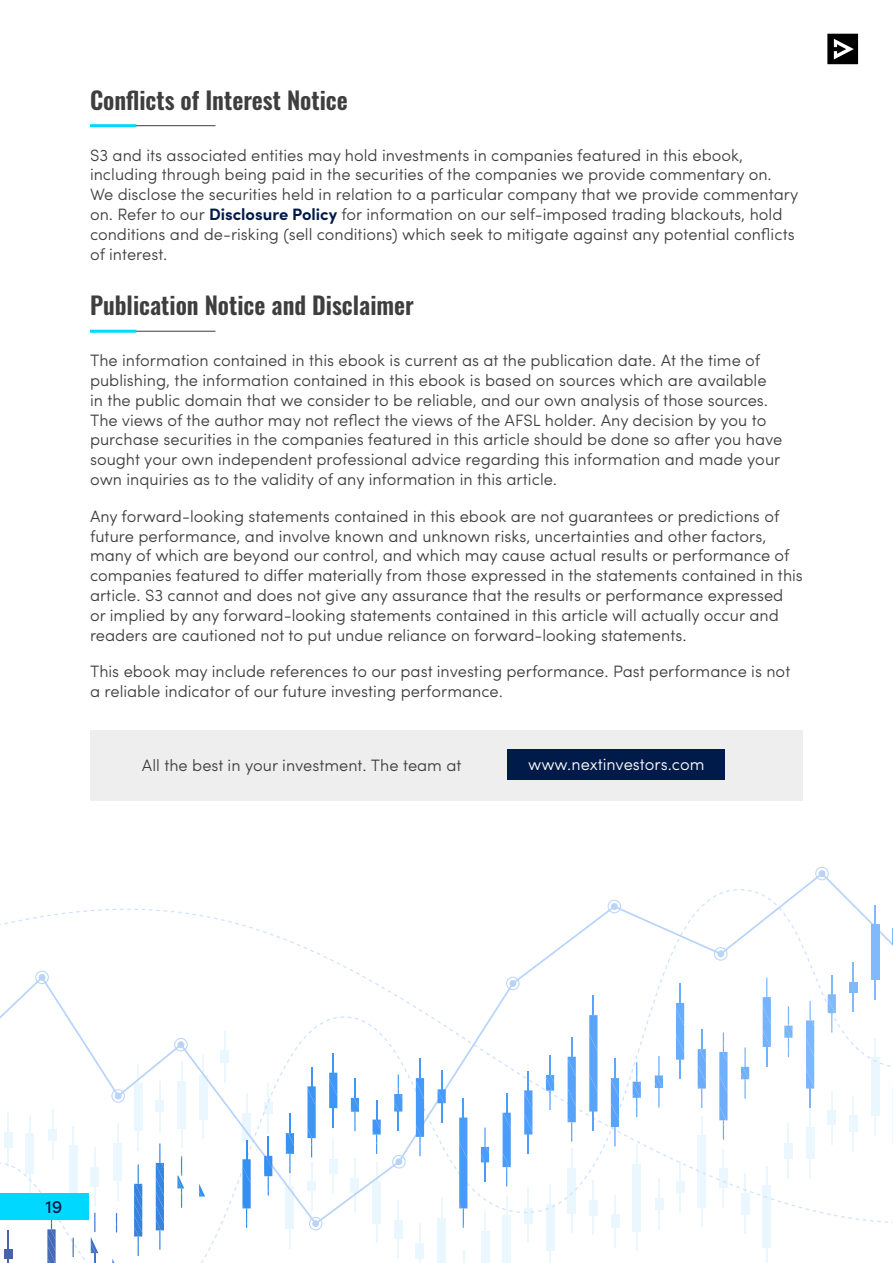
<style>
.page{position:relative;width:893px;height:1263px;background:#fff}
.page>*{position:absolute;margin:0;border:0;box-sizing:border-box;transform-origin:0 0}
.H1_final{font:600 24px "Oswald";color:#3e3e3f}
.t1{font:500 18px "Sofia Pro";color:#001a4a}
.body{font:300 16.5px/19.8px "Sofia Pro";color:#3e3e3f}
.body-2{font:300 16.5px "Sofia Pro";color:#fff}
.s1{font-weight:700;color:#001a4a}
</style>
<div class="page">
<div style="left:90px;top:730px;width:713px;height:71px;background:#eeeeef"></div>
<div style="left:507px;top:750px;width:218px;height:30px;background:#001a4a"></div>
<hr style="left:90px;top:125px;width:125px;height:1px;background:#3e3e3f">
<hr style="left:90px;top:331px;width:125px;height:1px;background:#3e3e3f">
<hr style="left:90px;top:124px;width:46px;height:3px;background:#01d8ff">
<hr style="left:90px;top:330px;width:46px;height:3px;background:#01d8ff">
<svg style="left:4px;top:1224px;width:767px;height:39px"></svg>
<svg style="left:309px;top:1224px;width:13px;height:6px"></svg>
<svg style="left:815px;top:867px;width:14px;height:6px"></svg>
<svg style="left:0;top:873px;width:893px;height:351px"></svg>
<div style="left:4px;top:1250px;width:8px;height:9px;background:#4761ab"></div>
<svg style="left:8px;top:1230px;width:1px;height:20px"></svg>
<svg style="left:47px;top:1220px;width:9px;height:43px"></svg>
<svg style="left:73px;top:1238px;width:1px;height:19px"></svg>
<svg style="left:91px;top:1213px;width:7px;height:50px"></svg>
<svg style="left:116px;top:1213px;width:1px;height:19px"></svg>
<svg style="left:134px;top:1164px;width:8px;height:92px"></svg>
<svg style="left:156px;top:1143px;width:8px;height:107px"></svg>
<svg style="left:177px;top:1156px;width:7px;height:52px"></svg>
<svg style="left:199px;top:1183px;width:6px;height:13px"></svg>
<svg style="left:242px;top:1140px;width:9px;height:88px"></svg>
<svg style="left:264px;top:1114px;width:8px;height:81px"></svg>
<svg style="left:286px;top:1114px;width:8px;height:59px"></svg>
<svg style="left:307px;top:1067px;width:9px;height:115px"></svg>
<svg style="left:329px;top:1053px;width:8px;height:74px"></svg>
<hr style="left:354px;top:1078px;width:2px;height:20px;background:#4096f5">
<svg style="left:351px;top:1098px;width:8px;height:33px"></svg>
<svg style="left:372px;top:1100px;width:9px;height:54px"></svg>
<svg style="left:394px;top:1075px;width:8px;height:56px"></svg>
<svg style="left:416px;top:1059px;width:8px;height:97px"></svg>
<svg style="left:438px;top:1070px;width:8px;height:52px"></svg>
<svg style="left:459px;top:1098px;width:8px;height:130px"></svg>
<svg style="left:481px;top:1127px;width:8px;height:35px"></svg>
<hr style="left:484px;top:1162px;width:2px;height:20px;background:#4799fa">
<svg style="left:503px;top:1093px;width:8px;height:93px"></svg>
<svg style="left:524px;top:1071px;width:8px;height:83px"></svg>
<svg style="left:546px;top:1056px;width:8px;height:54px"></svg>
<svg style="left:568px;top:1037px;width:8px;height:104px"></svg>
<svg style="left:589px;top:996px;width:8px;height:135px"></svg>
<svg style="left:611px;top:1059px;width:8px;height:87px"></svg>
<svg style="left:633px;top:1062px;width:8px;height:55px"></svg>
<svg style="left:655px;top:1056px;width:8px;height:51px"></svg>
<svg style="left:676px;top:1003px;width:8px;height:56px"></svg>
<hr style="left:679px;top:983px;width:2px;height:20px;background:#6babfc">
<hr style="left:679px;top:1059px;width:2px;height:20px;background:#69abfc">
<svg style="left:698px;top:1030px;width:8px;height:78px"></svg>
<svg style="left:719px;top:1032px;width:8px;height:108px"></svg>
<svg style="left:741px;top:1047px;width:8px;height:52px"></svg>
<svg style="left:763px;top:978px;width:8px;height:88px"></svg>
<svg style="left:784px;top:1006px;width:8px;height:51px"></svg>
<svg style="left:806px;top:1001px;width:8px;height:87px"></svg>
<hr style="left:809px;top:1088px;width:2px;height:20px;background:#7ab5fc">
<svg style="left:828px;top:975px;width:8px;height:57px"></svg>
<div style="left:849px;top:982px;width:9px;height:10px;background:#80bafc"></div>
<svg style="left:853px;top:962px;width:1px;height:20px"></svg>
<svg style="left:853px;top:992px;width:1px;height:20px"></svg>
<div style="left:871px;top:925px;width:8px;height:55px;background:#80bafc"></div>
<hr style="left:874px;top:905px;width:2px;height:20px;background:#80bafc">
<svg style="left:874px;top:980px;width:2px;height:19px"></svg>
<svg style="left:892px;top:928px;width:1px;height:17px"></svg>
<div style="left:0;top:1193px;width:89px;height:27px;background:#01d8ff"></div>
<svg style="left:827px;top:34px;width:31px;height:30px"></svg>
<p class="H1_final" style="left:90px;top:83px;width:259px">Conflicts of Interest Notice</p>
<p class="body" style="left:90px;top:144px;width:710px">S3 and its associated entities may hold investments in companies featured in this ebook, including through being paid in the securities of the companies we provide commentary on.<br>We disclose the securities held in relation to a particular company that we provide commentary on. Refer to our <span class="s1">Disclosure Policy</span> for information on our self-imposed trading blackouts, hold conditions and de-risking (sell conditions) which seek to mitigate against any potential conflicts of interest.</p>
<p class="H1_final" style="left:90px;top:289px;width:325px">Publication Notice and Disclaimer</p>
<p class="body" style="left:90px;top:349px;width:694px">The information contained in this ebook is current as at the publication date. At the time of publishing, the information contained in this ebook is based on sources which are available in the public domain that we consider to be reliable, and our own analysis of those sources.<br>The views of the author may not reflect the views of the AFSL holder. Any decision by you to purchase securities in the companies featured in this article should be done so after you have sought your own independent professional advice regarding this information and made your own inquiries as to the validity of any information in this article.</p>
<p class="body" style="left:90px;top:505px;width:714px">Any forward-looking statements contained in this ebook are not guarantees or predictions of future performance, and involve known and unknown risks, uncertainties and other factors, many of which are beyond our control, and which may cause actual results or performance of companies featured to differ materially from those expressed in the statements contained in this article. S3 cannot and does not give any assurance that the results or performance expressed or implied by any forward-looking statements contained in this article will actually occur and readers are cautioned not to put undue reliance on forward-looking statements.</p>
<p class="body" style="left:90px;top:661px;width:702px">This ebook may include references to our past investing performance. Past performance is not a reliable indicator of our future investing performance.</p>
<p class="body" style="left:142px;top:754px;width:321px">All the best in your investment. The team at</p>
<p class="body-2" style="left:528px;top:752px;width:178px">www.nextinvestors.com</p>
<p class="t1" style="left:45px;top:1193px;width:19px">19</p>
</div>
